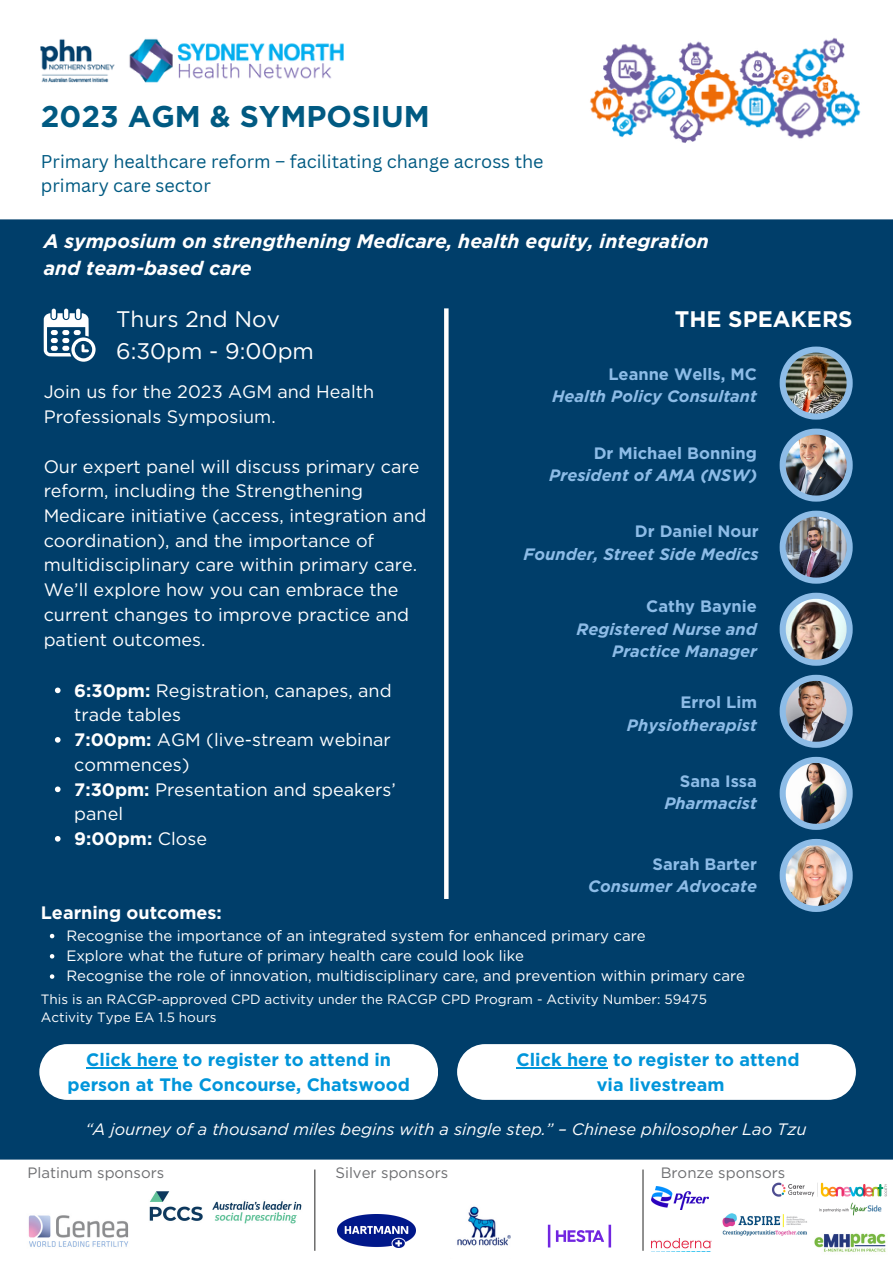
<style>
.page{position:relative;width:893px;height:1264px;background:#fff}
.page>*{position:absolute;margin:0;border:0;box-sizing:border-box;transform-origin:0 0}
.t1{font:700 30px "Gotham";color:#015a82}
.t2{font:22.5px "Gotham";color:#fff}
.t3{font:700 22.5px "Gotham";color:#fff}
.t4{font:italic 700 19.5px/27px "Gotham";color:#fff}
.t5{font:18px/24.8px "Gotham";color:#fff}
.t6{font:700 18px/24.8px "Gotham";color:#0095da;text-align:center}
.t7{font:18px/24.8px "Canva Sans";color:#015a82}
.t8{font:700 18px "Gotham";color:#fff}
.t9{font:italic 700 16.5px/22.5px "Gotham";color:#8dbce7;text-align:right}
.t10{font:italic 16.5px "Gotham";color:#fff}
.t11{font:700 16.5px "Gotham";color:#8dbce7}
.t12{font:15px "Gotham";color:#fff}
.t13{font:15px "Gotham";color:#6d6e71}
.t14{font:13.5px "Gotham";color:#fff}
.s1{font-weight:700}
.s2{font-weight:400}
.s3{font-style:normal}
</style>
<div class="page">
<div style="left:0;top:0;width:892px;height:1262px;background:#003e6a"></div>
<svg style="left:444px;top:308px;width:4px;height:591px;background:#f8fafb"></svg>
<svg style="left:779px;top:674px;width:73px;height:73px"></svg>
<img style="left:785px;top:681px;width:61px;height:60px">
<svg style="left:779px;top:346px;width:73px;height:73px"></svg>
<img style="left:785px;top:352px;width:61px;height:61px">
<svg style="left:779px;top:428px;width:73px;height:73px"></svg>
<img style="left:785px;top:434px;width:61px;height:61px">
<svg style="left:52px;top:308px;width:4px;height:11px"></svg>
<svg style="left:64px;top:308px;width:4px;height:11px"></svg>
<svg style="left:76px;top:308px;width:4px;height:11px"></svg>
<svg style="left:44px;top:313px;width:51px;height:48px"></svg>
<div style="left:0;top:0;width:892px;height:219px;background:#fff"></div>
<img style="left:564px;top:17px;width:311px;height:175px">
<img style="left:41px;top:29px;width:302px;height:61px">
<svg style="left:779px;top:839px;width:73px;height:73px"></svg>
<img style="left:785px;top:845px;width:61px;height:60px">
<svg style="left:779px;top:756px;width:73px;height:74px"></svg>
<img style="left:785px;top:763px;width:61px;height:60px">
<svg style="left:779px;top:510px;width:73px;height:73px"></svg>
<img style="left:785px;top:517px;width:61px;height:60px">
<svg style="left:779px;top:592px;width:73px;height:73px"></svg>
<img style="left:785px;top:599px;width:61px;height:60px">
<div style="left:39px;top:1044px;width:399px;height:55px;background:#fff"></div>
<div style="left:457px;top:1044px;width:398px;height:55px;background:#fff"></div>
<div style="left:0;top:1159px;width:892px;height:103px;background:#fff"></div>
<img style="left:769px;top:1165px;width:123px;height:54px">
<img style="left:651px;top:1186px;width:58px;height:23px">
<img style="left:338px;top:1214px;width:77px;height:33px">
<img style="left:450px;top:1200px;width:60px;height:58px">
<hr style="left:642px;top:1169px;width:1px;height:81px;background:#3c3c3b">
<img style="left:545px;top:1221px;width:69px;height:29px">
<img style="left:21px;top:1210px;width:116px;height:40px">
<hr style="left:314px;top:1169px;width:1px;height:81px;background:#3c3c3b">
<img style="left:651px;top:1238px;width:60px;height:13px">
<img style="left:811px;top:1229px;width:77px;height:26px">
<img style="left:140px;top:1183px;width:170px;height:47px">
<img style="left:720px;top:1212px;width:89px;height:24px">
<svg style="left:55px;top:687px;width:6px;height:6px"></svg>
<svg style="left:55px;top:737px;width:6px;height:5px"></svg>
<svg style="left:55px;top:786px;width:6px;height:6px"></svg>
<svg style="left:55px;top:836px;width:6px;height:5px"></svg>
<hr style="left:86px;top:1067px;width:91px;height:1px;background:#0095da">
<hr style="left:516px;top:1067px;width:92px;height:1px;background:#0095da">
<svg style="left:50px;top:933px;width:4px;height:5px"></svg>
<svg style="left:50px;top:954px;width:4px;height:4px"></svg>
<svg style="left:50px;top:974px;width:4px;height:4px"></svg>
<p class="t1" style="left:41px;top:99px;width:390px">2023 AGM &amp; SYMPOSIUM</p>
<p class="t7" style="left:41px;top:148px;width:504px">Primary healthcare reform – facilitating change across the primary care sector</p>
<p class="t4" style="left:44px;top:227px;width:666px">A symposium on strengthening Medicare, health equity, integration and team-based care</p>
<p class="t2" style="left:116px;top:305px;width:165px">Thurs 2nd Nov</p>
<p class="t2" style="left:116px;top:337px;width:199px">6:30pm - 9:00pm</p>
<p class="t5" style="left:44px;top:379px;width:332px">Join us for the 2023 AGM and Health<br>Professionals Symposium.</p>
<p class="t5" style="left:44px;top:453px;width:384px">Our expert panel will discuss primary care reform, including the Strengthening Medicare initiative (access, integration and coordination), and the importance of multidisciplinary care within primary care.<br>We’ll explore how you can embrace the current changes to improve practice and patient outcomes.</p>
<p class="t5" style="left:74px;top:677px;width:319px"><span class="s1">6:30pm:</span> Registration, canapes, and trade tables</p>
<p class="t5" style="left:74px;top:727px;width:318px"><span class="s1">7:00pm:</span> AGM (live-stream webinar commences)</p>
<p class="t5" style="left:74px;top:776px;width:323px"><span class="s1">7:30pm:</span> Presentation and speakers’ panel</p>
<p class="t8" style="left:74px;top:827px;width:134px">9:00pm: <span class="s2">Close</span></p>
<p class="t8" style="left:41px;top:901px;width:182px">Learning outcomes:</p>
<p class="t3" style="left:674px;top:305px;width:179px">THE SPEAKERS</p>
<p class="t11" style="left:608px;top:364px;width:150px">Leanne Wells, MC</p>
<p class="t9" style="left:552px;top:385px;width:206px">Health Policy Consultant</p>
<p class="t9" style="left:549px;top:441px;width:209px"><span class="s3">Dr Michael Bonning<br></span>President of AMA (NSW)</p>
<p class="t11" style="left:635px;top:521px;width:125px">Dr Daniel Nour</p>
<p class="t9" style="left:523px;top:542px;width:237px">Founder, Street Side Medics</p>
<p class="t9" style="left:576px;top:595px;width:182px"><span class="s3">Cathy Baynie<br></span>Registered Nurse and<br>Practice Manager</p>
<p class="t9" style="left:627px;top:691px;width:131px"><span class="s3">Errol Lim<br></span>Physiotherapist</p>
<p class="t11" style="left:679px;top:771px;width:79px">Sana Issa</p>
<p class="t9" style="left:664px;top:792px;width:94px">Pharmacist</p>
<p class="t11" style="left:652px;top:854px;width:106px">Sarah Barter</p>
<p class="t9" style="left:588px;top:875px;width:170px">Consumer Advocate</p>
<p class="t12" style="left:66px;top:926px;width:581px">Recognise the importance of an integrated system for enhanced primary care</p>
<p class="t12" style="left:66px;top:946px;width:459px">Explore what the future of primary health care could look like</p>
<p class="t12" style="left:66px;top:966px;width:680px">Recognise the role of innovation, multidisciplinary care, and prevention within primary care</p>
<p class="t14" style="left:41px;top:991px;width:667px">This is an RACGP-approved CPD activity under the RACGP CPD Program - Activity Number: 59475</p>
<p class="t14" style="left:41px;top:1009px;width:177px">Activity Type EA 1.5 hours</p>
<p class="t6" style="left:516px;top:1047px;width:284px">Click here to register to attend</p>
<p class="t6" style="left:596px;top:1071px;width:129px">via livestream</p>
<p class="t6" style="left:68px;top:1047px;width:344px">Click here to register to attend in person at The Concourse, Chatswood</p>
<p class="t10" style="left:86px;top:1119px;width:722px">“A journey of a thousand miles begins with a single step.” – Chinese philosopher Lao Tzu</p>
<p class="t13" style="left:27px;top:1163px;width:138px">Platinum sponsors</p>
<p class="t13" style="left:335px;top:1163px;width:114px">Silver sponsors</p>
<p class="t13" style="left:660px;top:1163px;width:126px">Bronze sponsors</p>
</div>
